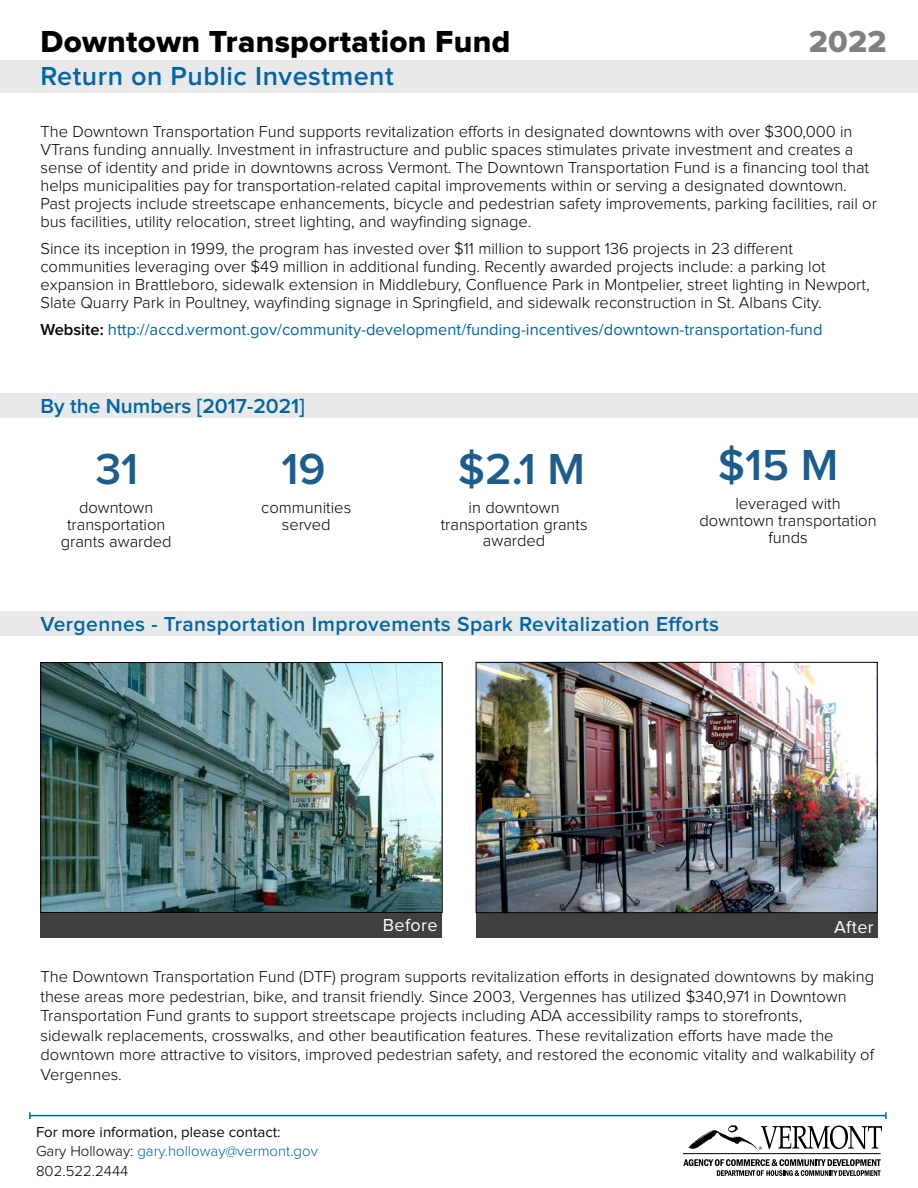
<style>
.page{position:relative;width:918px;height:1188px;background:#fff}
.page>*{position:absolute;margin:0;border:0;box-sizing:border-box;transform-origin:0 0}
.t1{font:600 45px "Proxima Nova";color:#1c5d8c}
.t2{font:31.5px "Proxima Nova Extrabld";letter-spacing:.01em;color:#000}
.t3{font:31.5px "Proxima Nova Extrabld";color:#808080}
.t4{font:600 27px "Proxima Nova";letter-spacing:.02em;color:#0065a4}
.t5{font:600 21px "Proxima Nova";letter-spacing:.02em;color:#0065a4}
.t6{font:600 21px "Proxima Nova";color:#0065a4}
.t7{font:18px "Proxima Nova";letter-spacing:.02em;color:#fff}
.t8{font:300 16.5px/18px "Proxima Nova";color:#020203}
.t9{font:300 16.5px/17px "Proxima Nova";color:#000;text-align:center}
.t10{font:16.5px "Proxima Nova";color:#0065a4}
.t11{font:15px/19.5px "Proxima Nova";color:#070b08}
.s1{font-weight:600;color:#020203}
.s2{font-weight:300;color:#000101}
.s3{font-weight:300;color:#0065a4}
</style>
<div class="page">
<div style="left:0;top:393px;width:918px;height:25px;background:#e9e9e9"></div>
<div style="left:0;top:61px;width:918px;height:32px;background:#e9e9e9"></div>
<svg style="left:688px;top:1125px;width:194px;height:25px"></svg>
<hr style="left:683px;top:1153px;width:198px;height:1px;background:#000">
<svg style="left:683px;top:1159px;width:198px;height:17px"></svg>
<hr style="left:30px;top:1115px;width:856px;height:1px;background:#0065a4">
<svg style="left:29px;top:1112px;width:2px;height:7px"></svg>
<svg style="left:885px;top:1112px;width:2px;height:7px"></svg>
<div style="left:476px;top:912px;width:402px;height:26px;background:#404040"></div>
<div style="left:40px;top:912px;width:402px;height:26px;background:#404040"></div>
<img style="left:42px;top:664px;width:398px;height:247px">
<div style="left:40px;top:662px;width:402px;height:251px;border:1px solid #000"></div>
<img style="left:478px;top:664px;width:398px;height:247px">
<div style="left:476px;top:662px;width:402px;height:251px;border:1px solid #000"></div>
<div style="left:0;top:611px;width:918px;height:24px;background:#e9e9e9"></div>
<h2 class="t2" style="left:40px;top:27px;width:471px">Downtown Transportation Fund</h2>
<h2 class="t3" style="left:809px;top:27px;width:79px">2022</h2>
<h3 class="t4" style="left:40px;top:64px;width:355px">Return on Public Investment</h3>
<p class="t8" style="left:40px;top:123px;width:838px">The Downtown Transportation Fund supports revitalization efforts in designated downtowns with over $300,000 in VTrans funding annually. Investment in infrastructure and public spaces stimulates private investment and creates a sense of identity and pride in downtowns across Vermont. The Downtown Transportation Fund is a financing tool that helps municipalities pay for transportation-related capital improvements within or serving a designated downtown.<br>Past projects include streetscape enhancements, bicycle and pedestrian safety improvements, parking facilities, rail or bus facilities, utility relocation, street lighting, and wayfinding signage.</p>
<p class="t8" style="left:40px;top:240px;width:831px">Since its inception in 1999, the program has invested over $11 million to support 136 projects in 23 different communities leveraging over $49 million in additional funding. Recently awarded projects include: a parking lot expansion in Brattleboro, sidewalk extension in Middlebury, Confluence Park in Montpelier, street lighting in Newport, Slate Quarry Park in Poultney, wayfinding signage in Springfield, and sidewalk reconstruction in St. Albans City.</p>
<p class="t10" style="left:40px;top:322px;width:784px"><span class="s1">Website:</span> http://accd.vermont.gov/community-development/funding-incentives/downtown-transportation-fund</p>
<p class="t6" style="left:40px;top:396px;width:266px">By the Numbers [2017-2021]</p>
<h1 class="t1" style="left:281px;top:449px;width:46px">19</h1>
<h1 class="t1" style="left:458px;top:449px;width:129px">$2.1 M</h1>
<h1 class="t1" style="left:95px;top:449px;width:44px">31</h1>
<p class="t9" style="left:61px;top:499px;width:113px">downtown transportation grants awarded</p>
<p class="t9" style="left:441px;top:499px;width:148px">in downtown transportation grants awarded</p>
<p class="t9" style="left:261px;top:499px;width:91px">communities served</p>
<h1 class="t1" style="left:718px;top:444px;width:122px">$15 M</h1>
<p class="t9" style="left:700px;top:496px;width:179px">leveraged with downtown transportation funds</p>
<p class="t5" style="left:40px;top:614px;width:680px">Vergennes - Transportation Improvements Spark Revitalization Efforts</p>
<p class="t7" style="left:383px;top:917px;width:56px">Before</p>
<p class="t7" style="left:834px;top:919px;width:41px">After</p>
<p class="t8" style="left:40px;top:968px;width:835px;line-height:19.5px">The Downtown Transportation Fund (DTF) program supports revitalization efforts in designated downtowns by making these areas more pedestrian, bike, and transit friendly. Since 2003, Vergennes has utilized $340,971 in Downtown Transportation Fund grants to support streetscape projects including ADA accessibility ramps to storefronts,<br>sidewalk replacements, crosswalks, and other beautification features. These revitalization efforts have made the downtown more attractive to visitors, improved pedestrian safety, and restored the economic vitality and walkability of Vergennes.</p>
<p class="t11" style="left:36px;top:1123px;width:283px">For more information, please contact:<br><span class="s2">Gary Holloway:</span> <span class="s3">gary.holloway@vermont.gov<br></span><span class="s2">802.522.2444</span></p>
</div>
